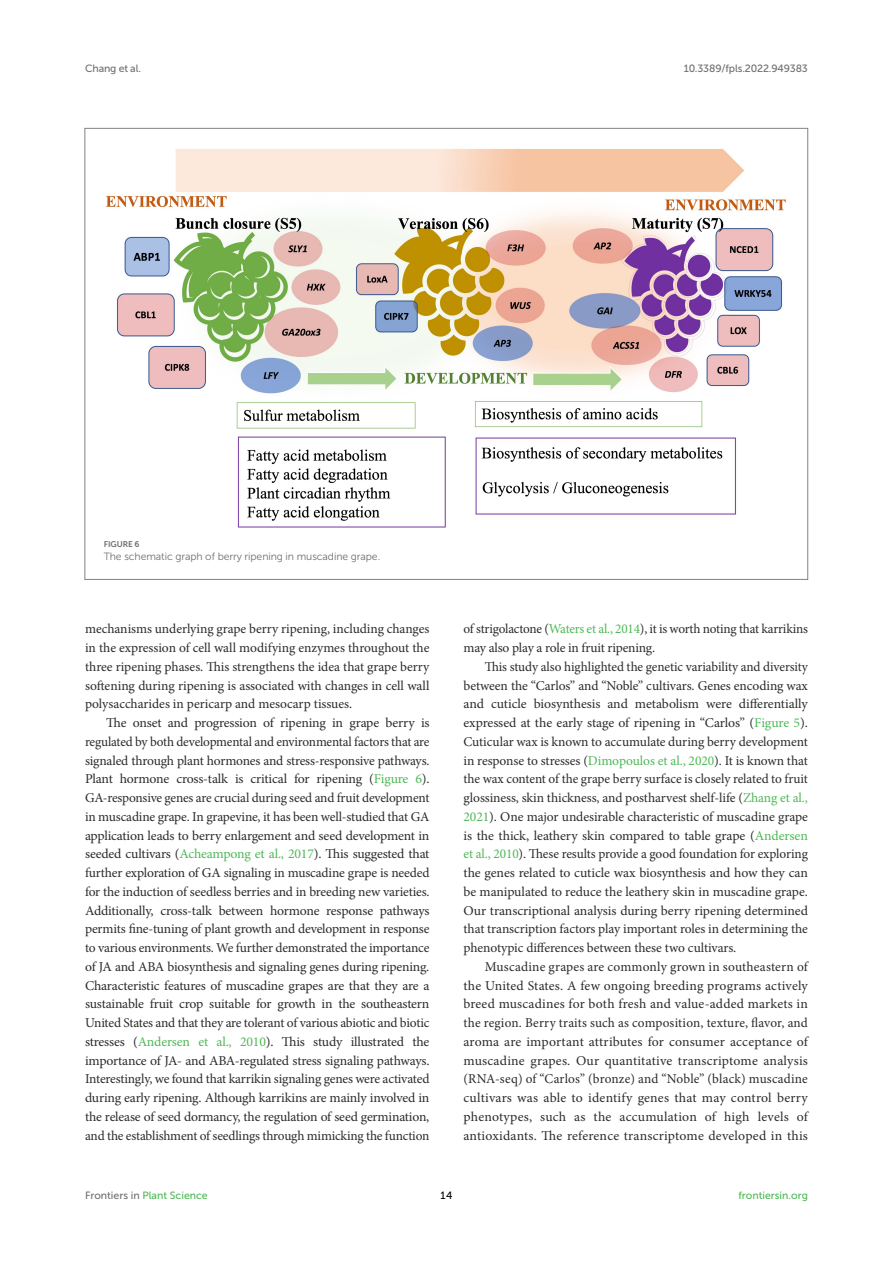
<style>
.page{position:relative;width:893px;height:1263px;background:#fff}
.page>*{position:absolute;margin:0;border:0;box-sizing:border-box;transform-origin:0 0}
.TEXT{font:13.5px/18.8px "Minion Pro";letter-spacing:-.01em;color:#2b2b2a;text-align:justify}
.TEXT_FLUSH{font:13.5px/18.8px "Minion Pro";color:#2b2b2a;text-align:justify}
.FIG_LEG{font:10.5px "Museo Sans 300";letter-spacing:-.01em;color:#706f70}
.t1{font:10.5px "Museo Sans 500";color:#4eb855}
.t2{font:10.5px "Museo Sans 500";letter-spacing:-.015em;color:#706f70}
.t3{font:10.5px "Museo Sans 500";color:#000}
.FIG_HD{font:8.25px "Museo Sans 700";letter-spacing:-.01em;color:#706f70}
.s1{color:#4eb855}
.s2{color:#706f70}
</style>
<div class="page">
<img style="left:106px;top:149px;width:680px;height:379px">
<p class="t2" style="left:85px;top:63px;width:57px">Chang et al.</p>
<p class="t2" style="left:684px;top:63px;width:126px">10.3389/fpls.2022.949383</p>
<p class="FIG_HD" style="left:104px;top:539px;width:37px">FIGURE 6</p>
<p class="FIG_LEG" style="left:104px;top:551px;width:278px">The schematic graph of berry ripening in muscadine grape.</p>
<p class="TEXT_FLUSH" style="left:85px;top:620px;width:346px">mechanisms underlying grape berry ripening, including changes in the expression of cell wall modifying enzymes throughout the three ripening phases. This strengthens the idea that grape berry softening during ripening is associated with changes in cell wall polysaccharides in pericarp and mesocarp tissues.</p>
<p class="TEXT" style="left:85px;top:713px;width:346px;text-indent:21px">The onset and progression of ripening in grape berry is regulated by both developmental and environmental factors that are signaled through plant hormones and stress-responsive pathways.<br>Plant hormone cross-talk is critical for ripening (<span class="s1">Figure 6</span>).<br>GA-responsive genes are crucial during seed and fruit development in muscadine grape. In grapevine, it has been well-studied that GA application leads to berry enlargement and seed development in seeded cultivars (<span class="s1">Acheampong et al., 2017</span>). This suggested that further exploration of GA signaling in muscadine grape is needed for the induction of seedless berries and in breeding new varieties.<br>Additionally, cross-talk between hormone response pathways permits fine-tuning of plant growth and development in response to various environments. We further demonstrated the importance of JA and ABA biosynthesis and signaling genes during ripening.<br>Characteristic features of muscadine grapes are that they are a sustainable fruit crop suitable for growth in the southeastern United States and that they are tolerant of various abiotic and biotic stresses (<span class="s1">Andersen et al., 2010</span>). This study illustrated the importance of JA- and ABA-regulated stress signaling pathways.<br>Interestingly, we found that karrikin signaling genes were activated during early ripening. Although karrikins are mainly involved in the release of seed dormancy, the regulation of seed germination, and the establishment of seedlings through mimicking the function</p>
<p class="TEXT" style="left:463px;top:620px;width:346px">of strigolactone (<span class="s1">Waters et al., 2014</span>), it is worth noting that karrikins may also play a role in fruit ripening.</p>
<p class="TEXT" style="left:463px;top:657px;width:346px;text-indent:21px">This study also highlighted the genetic variability and diversity between the “Carlos” and “Noble” cultivars. Genes encoding wax and cuticle biosynthesis and metabolism were differentially expressed at the early stage of ripening in “Carlos” (<span class="s1">Figure 5</span>).<br>Cuticular wax is known to accumulate during berry development in response to stresses (<span class="s1">Dimopoulos et al., 2020</span>). It is known that the wax content of the grape berry surface is closely related to fruit glossiness, skin thickness, and postharvest shelf-life (<span class="s1">Zhang et al., 2021</span>). One major undesirable characteristic of muscadine grape is the thick, leathery skin compared to table grape (<span class="s1">Andersen et al., 2010</span>). These results provide a good foundation for exploring the genes related to cuticle wax biosynthesis and how they can be manipulated to reduce the leathery skin in muscadine grape.<br>Our transcriptional analysis during berry ripening determined that transcription factors play important roles in determining the phenotypic differences between these two cultivars.</p>
<p class="TEXT" style="left:463px;top:957px;width:346px;text-indent:21px">Muscadine grapes are commonly grown in southeastern of the United States. A few ongoing breeding programs actively breed muscadines for both fresh and value-added markets in the region. Berry traits such as composition, texture, flavor, and aroma are important attributes for consumer acceptance of muscadine grapes. Our quantitative transcriptome analysis (RNA-seq) of “Carlos” (bronze) and “Noble” (black) muscadine cultivars was able to identify genes that may control berry phenotypes, such as the accumulation of high levels of antioxidants. The reference transcriptome developed in this</p>
<p class="t1" style="left:85px;top:1190px;width:124px"><span class="s2">Frontiers in</span> Plant Science</p>
<p class="t3" style="left:441px;top:1190px;width:13px">14</p>
<p class="t1" style="left:738px;top:1190px;width:71px">frontiersin.org</p>
</div>
